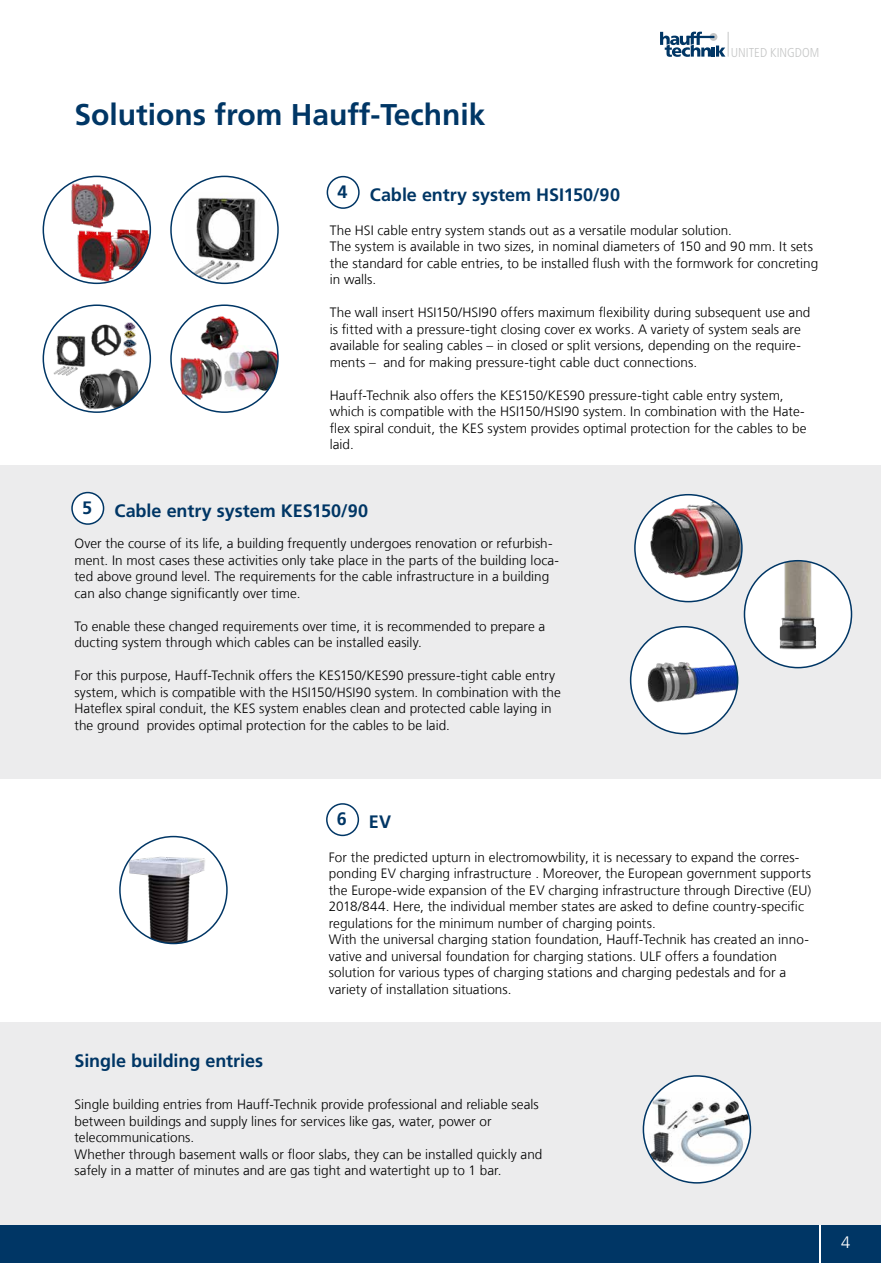
<style>
.page{position:relative;width:881px;height:1263px;background:#fff}
.page>*{position:absolute;margin:0;border:0;box-sizing:border-box;transform-origin:0 0}
.t1{font:700 30px "Frutigerfor Hauff";color:#003665}
.t2{font:700 18px "Frutigerfor Hauff";letter-spacing:-.005em;color:#003665}
.t3{font:300 16.5px "Frutigerfor Hauff";color:#fff}
.t4{font:300 13.5px/16.5px "Frutigerfor Hauff";letter-spacing:.005em;color:#000}
.t5{font:300 condensed 12.9px "Frutigerfor Hauff";color:#c5c6c6}
</style>
<div class="page">
<svg style="left:660px;top:32px;width:68px;height:25px"></svg>
<div style="left:0;top:1225px;width:880px;height:38px;background:#003665"></div>
<hr style="left:819px;top:1213px;width:1px;height:50px;background:#fff">
<div style="left:0;top:1022px;width:880px;height:203px;background:#ececed"></div>
<div style="left:0;top:466px;width:880px;height:313px;background:#ececed"></div>
<div style="left:326px;top:176px;width:33px;height:33px;border:2px solid #003665;border-radius:50%"></div>
<div style="left:72px;top:493px;width:31px;height:31px;background:#fff;border-radius:50%"></div>
<div style="left:71px;top:492px;width:33px;height:33px;border:2px solid #003665;border-radius:50%"></div>
<div style="left:326px;top:803px;width:33px;height:33px;border:2px solid #003665;border-radius:50%"></div>
<img style="left:120px;top:839px;width:107px;height:104px">
<div style="left:119px;top:836px;width:108px;height:108px;border:2px solid #003665;border-radius:50%"></div>
<div style="left:643px;top:1076px;width:107px;height:107px;background:#fff;border-radius:50%"></div>
<img style="left:645px;top:1092px;width:105px;height:75px">
<div style="left:642px;top:1075px;width:108px;height:108px;border:2px solid #003665;border-radius:50%"></div>
<div style="left:630px;top:627px;width:107px;height:107px;background:#fff;border-radius:50%"></div>
<img style="left:640px;top:649px;width:97px;height:59px">
<div style="left:629px;top:626px;width:109px;height:108px;border:2px solid #003665;border-radius:50%"></div>
<div style="left:744px;top:561px;width:107px;height:107px;background:#fff;border-radius:50%"></div>
<img style="left:766px;top:561px;width:62px;height:98px">
<div style="left:743px;top:560px;width:108px;height:108px;border:2px solid #003665;border-radius:50%"></div>
<div style="left:634px;top:495px;width:107px;height:107px;background:#fff;border-radius:50%"></div>
<img style="left:643px;top:495px;width:98px;height:90px">
<div style="left:634px;top:494px;width:108px;height:108px;border:2px solid #003665;border-radius:50%"></div>
<img style="left:230px;top:345px;width:48px;height:53px">
<div style="left:170px;top:304px;width:109px;height:109px;border:2px solid #003665;border-radius:50%"></div>
<img style="left:198px;top:313px;width:44px;height:40px">
<img style="left:176px;top:356px;width:58px;height:46px">
<img style="left:78px;top:368px;width:62px;height:44px">
<div style="left:43px;top:304px;width:108px;height:109px;border:2px solid #003665;border-radius:50%"></div>
<img style="left:91px;top:324px;width:30px;height:32px">
<svg style="left:124px;top:322px;width:12px;height:34px"></svg>
<img style="left:51px;top:334px;width:36px;height:43px">
<img style="left:185px;top:193px;width:76px;height:90px">
<div style="left:170px;top:176px;width:109px;height:108px;border:2px solid #003665;border-radius:50%"></div>
<img style="left:74px;top:229px;width:76px;height:54px">
<div style="left:43px;top:176px;width:108px;height:108px;border:2px solid #003665;border-radius:50%"></div>
<img style="left:68px;top:181px;width:50px;height:49px">
<h1 class="t1" style="left:74px;top:96px;width:412px">Solutions from Hauff-Technik</h1>
<p class="t5" style="left:730px;top:44px;width:90px">UNITED KINGDOM</p>
<h2 class="t2" style="left:337px;top:181px;width:12px">4</h2>
<h2 class="t2" style="left:370px;top:183px;width:251px">Cable entry system HSI150/90</h2>
<p class="t4" style="left:330px;top:222px;width:489px">The HSI cable entry system stands out as a versatile modular solution.<br>The system is available in two sizes, in nominal diameters of 150 and 90 mm. It sets the standard for cable entries, to be installed flush with the formwork for concreting in walls.</p>
<p class="t4" style="left:330px;top:304px;width:482px">The wall insert HSI150/HSI90 offers maximum flexibility during subsequent use and is fitted with a pressure-tight closing cover ex works. A variety of system seals are available for sealing cables – in closed or split versions, depending on the require&shy;ments – and for making pressure-tight cable duct connections.</p>
<p class="t4" style="left:330px;top:387px;width:478px">Hauff-Technik also offers the KES150/KES90 pressure-tight cable entry system, which is compatible with the HSI150/HSI90 system. In combination with the Hate&shy;flex spiral conduit, the KES system provides optimal protection for the cables to be laid.</p>
<h2 class="t2" style="left:82px;top:497px;width:12px">5</h2>
<h2 class="t2" style="left:114px;top:499px;width:255px">Cable entry system KES150/90</h2>
<p class="t4" style="left:74px;top:535px;width:486px">Over the course of its life, a building frequently undergoes renovation or refurbish&shy;ment. In most cases these activities only take place in the parts of the building loca&shy;ted above ground level. The requirements for the cable infrastructure in a building can also change significantly over time.</p>
<p class="t4" style="left:74px;top:618px;width:472px">To enable these changed requirements over time, it is recommended to prepare a ducting system through which cables can be installed easily.</p>
<p class="t4" style="left:74px;top:667px;width:487px">For this purpose, Hauff-Technik offers the KES150/KES90 pressure-tight cable entry system, which is compatible with the HSI150/HSI90 system. In combination with the Hateflex spiral conduit, the KES system enables clean and protected cable laying in the ground provides optimal protection for the cables to be laid.</p>
<h2 class="t2" style="left:337px;top:808px;width:12px">6</h2>
<h2 class="t2" style="left:368px;top:811px;width:24px">EV</h2>
<p class="t4" style="left:328px;top:849px;width:484px">For the predicted upturn in electromowbility, it is necessary to expand the corres&shy;ponding EV charging infrastructure . Moreover, the European government supports the Europe-wide expansion of the EV charging infrastructure through Directive (EU)<br>2018/844. Here, the individual member states are asked to define country-specific regulations for the minimum number of charging points.<br>With the universal charging station foundation, Hauff-Technik has created an inno&shy;vative and universal foundation for charging stations. ULF offers a foundation solution for various types of charging stations and charging pedestals and for a variety of installation situations.</p>
<h2 class="t2" style="left:74px;top:1049px;width:190px">Single building entries</h2>
<p class="t4" style="left:74px;top:1096px;width:469px">Single building entries from Hauff-Technik provide professional and reliable seals between buildings and supply lines for services like gas, water, power or telecommunications.<br>Whether through basement walls or floor slabs, they can be installed quickly and safely in a matter of minutes and are gas tight and watertight up to 1 bar.</p>
<p class="t3" style="left:840px;top:1232px;width:11px">4</p>
</div>
